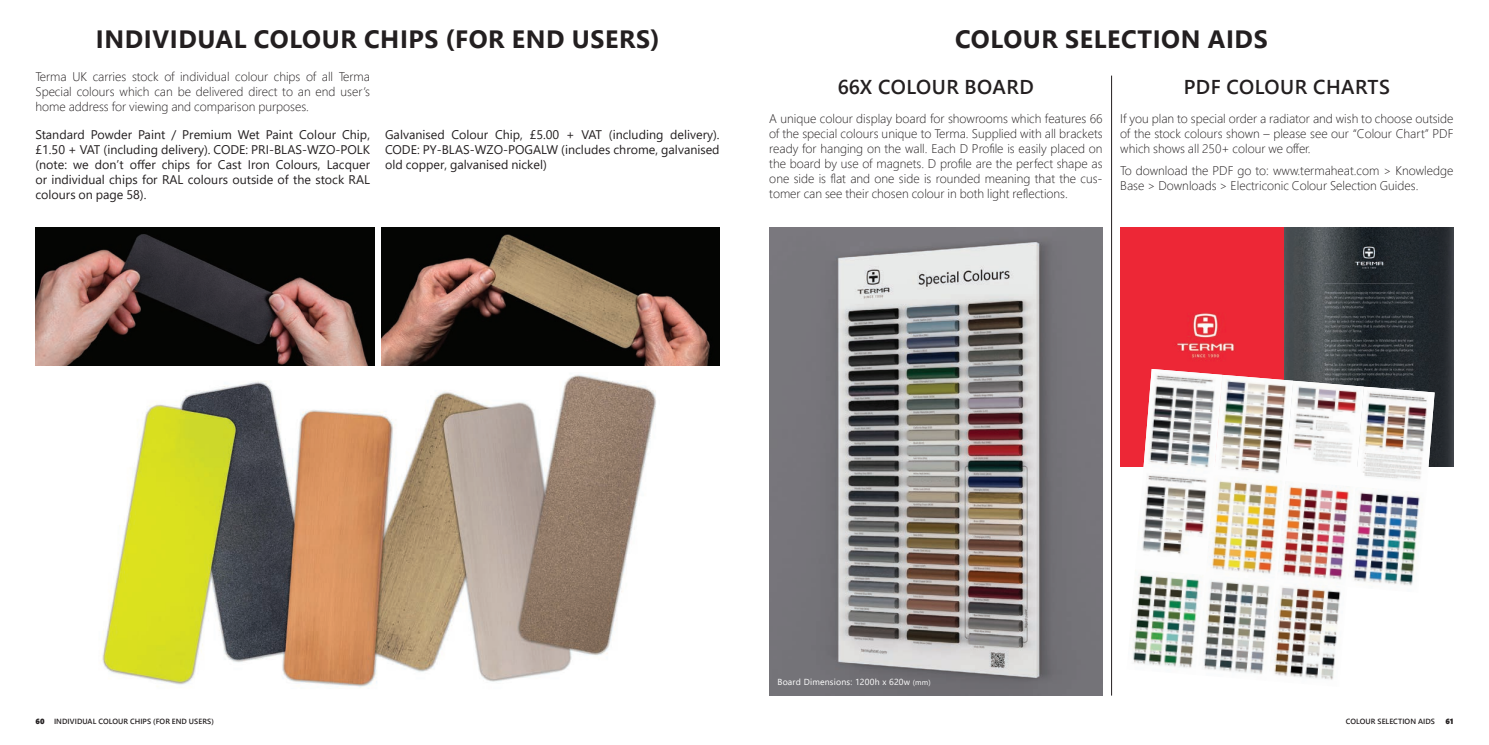
<style>
.page{position:relative;width:1489px;height:745px;background:#fff}
.page>*{position:absolute;margin:0;border:0;box-sizing:border-box;transform-origin:0 0}
.t1{font:700 25px "Segoe UI";letter-spacing:.025em;color:#231f20}
.t2{font:600 20px "Segoe UI";letter-spacing:.025em;color:#231f20}
.t3{font:300 12.5px/15px "Segoe UI";color:#231f20;text-align:justify}
.t4{font:12.5px/15px "Segoe UI";color:#231f20;text-align:justify}
.t5{font:8.75px "Segoe UI";letter-spacing:.02em;color:#fff}
.t6{font:600 7.5px "Segoe UI";letter-spacing:.01em;color:#231f20}
.t7{font:7.5px "Segoe UI Black";color:#231f20}
.s1{font-size:7.5px}
</style>
<div class="page">
<img style="left:769px;top:227px;width:333px;height:468px">
<img style="left:35px;top:227px;width:339px;height:138px">
<img style="left:101px;top:375px;width:555px;height:312px">
<img style="left:381px;top:227px;width:338px;height:138px">
<img style="left:1120px;top:227px;width:333px;height:239px">
<img style="left:1126px;top:369px;width:308px;height:311px">
<img style="left:1347px;top:486px;width:79px;height:106px">
<hr style="left:1111px;top:76px;width:1px;height:619px;background:#231f20">
<h1 class="t1" style="left:96px;top:16px;width:565px">INDIVIDUAL COLOUR CHIPS (FOR END USERS)</h1>
<p class="t3" style="left:35px;top:68px;width:336px">Terma UK carries stock of individual colour chips of all Terma Special colours which can be delivered direct to an end user’s home address for viewing and comparison purposes.</p>
<p class="t4" style="left:35px;top:125px;width:336px">Standard Powder Paint / Premium Wet Paint Colour Chip, £1.50 + VAT (including delivery). CODE: PRI-BLAS-WZO-POLK (note: we don’t offer chips for Cast Iron Colours, Lacquer or individual chips for RAL colours outside of the stock RAL colours on page 58).</p>
<p class="t4" style="left:385px;top:125px;width:336px">Galvanised Colour Chip, £5.00 + VAT (including delivery).<br>CODE: PY-BLAS-WZO-POGALW (includes chrome, galvanised old copper, galvanised nickel)</p>
<h1 class="t1" style="left:955px;top:16px;width:314px">COLOUR SELECTION AIDS</h1>
<h2 class="t2" style="left:837px;top:68px;width:198px">66X COLOUR BOARD</h2>
<h2 class="t2" style="left:1183px;top:68px;width:208px">PDF COLOUR CHARTS</h2>
<p class="t3" style="left:769px;top:110px;width:335px">A unique colour display board for showrooms which features 66 of the special colours unique to Terma. Supplied with all brackets ready for hanging on the wall. Each D Profile is easily placed on the board by use of magnets. D profile are the perfect shape as one side is flat and one side is rounded meaning that the cus&shy;tomer can see their chosen colour in both light reflections.</p>
<p class="t3" style="left:1120px;top:110px;width:335px">If you plan to special order a radiator and wish to choose outside of the stock colours shown – please see our “Colour Chart” PDF which shows all 250+ colour we offer.</p>
<p class="t3" style="left:1120px;top:162px;width:335px">To download the PDF go to: www.termaheat.com &gt; Knowledge<br>Base &gt; Downloads &gt; Electriconic Colour Selection Guides.</p>
<p class="t5" style="left:777px;top:673px;width:155px">Board Dimensions: 1200h x 620w <span class="s1">(mm)</span></p>
<p class="t7" style="left:35px;top:715px;width:11px">60</p>
<p class="t6" style="left:54px;top:713px;width:161px">INDIVIDUAL COLOUR CHIPS (FOR END USERS)</p>
<p class="t6" style="left:1345px;top:713px;width:91px">COLOUR SELECTION AIDS</p>
<p class="t7" style="left:1445px;top:715px;width:10px">61</p>
</div>
